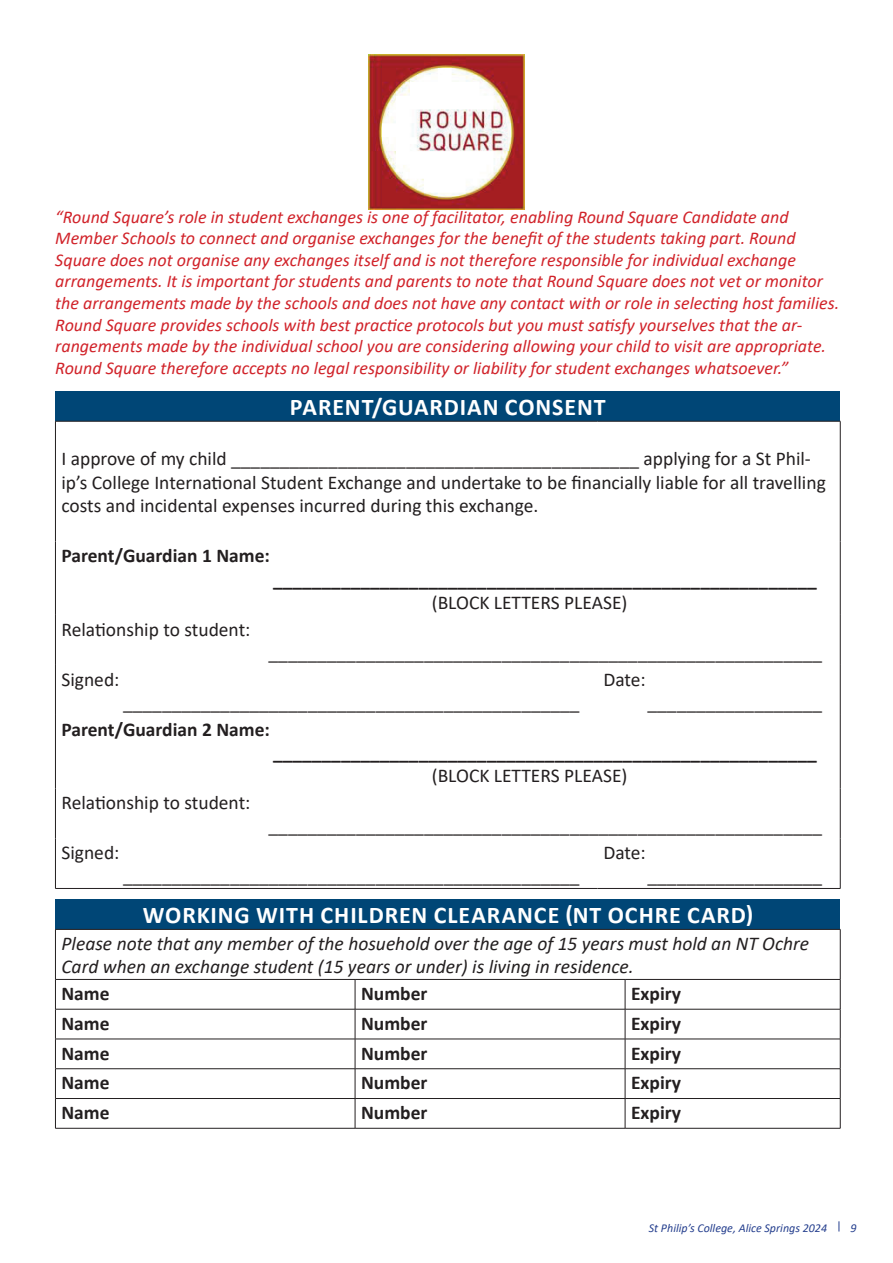
<style>
.page{position:relative;width:893px;height:1263px;background:#fff}
.page>*{position:absolute;margin:0;border:0;box-sizing:border-box;transform-origin:0 0}
.t1{font:700 24px "Calibri";letter-spacing:.035em;color:#fff}
.t2{font:19.5px/23.4px "Calibri";color:#231f20}
.t3{font:700 19.5px "Calibri";color:#231f20}
.t4{font:italic 19.5px/23.4px "Calibri";color:#231f20}
.t5{font:italic 18px/21.6px "Calibri";color:#d1232a}
.t6{font:italic 12px "Calibri";color:#253f8e}
</style>
<div class="page">
<img style="left:369px;top:54px;width:155px;height:155px">
<div style="left:55px;top:391px;width:785px;height:30px;background:#004676"></div>
<hr style="left:55px;top:421px;width:542px;height:1px;background:#231f20">
<hr style="left:55px;top:421px;width:1px;height:120px;background:#231f20">
<hr style="left:597px;top:421px;width:243px;height:1px;background:#231f20">
<hr style="left:840px;top:421px;width:1px;height:120px;background:#231f20">
<hr style="left:55px;top:541px;width:1px;height:74px;background:#231f20">
<hr style="left:840px;top:541px;width:1px;height:74px;background:#231f20">
<hr style="left:55px;top:615px;width:1px;height:50px;background:#231f20">
<hr style="left:840px;top:615px;width:1px;height:50px;background:#231f20">
<hr style="left:55px;top:665px;width:1px;height:50px;background:#231f20">
<hr style="left:840px;top:665px;width:1px;height:50px;background:#231f20">
<hr style="left:55px;top:715px;width:1px;height:73px;background:#231f20">
<hr style="left:840px;top:715px;width:1px;height:73px;background:#231f20">
<hr style="left:55px;top:788px;width:1px;height:50px;background:#231f20">
<hr style="left:840px;top:788px;width:1px;height:50px;background:#231f20">
<hr style="left:55px;top:838px;width:1px;height:50px;background:#231f20">
<hr style="left:840px;top:838px;width:1px;height:50px;background:#231f20">
<hr style="left:55px;top:888px;width:542px;height:1px;background:#231f20">
<hr style="left:597px;top:888px;width:243px;height:1px;background:#231f20">
<div style="left:55px;top:899px;width:785px;height:30px;background:#004676"></div>
<svg style="left:56px;top:930px;width:784px;height:198px"></svg>
<hr style="left:55px;top:929px;width:300px;height:1px;background:#231f20">
<hr style="left:55px;top:929px;width:1px;height:50px;background:#231f20">
<hr style="left:355px;top:929px;width:270px;height:1px;background:#231f20">
<hr style="left:625px;top:929px;width:215px;height:1px;background:#231f20">
<hr style="left:840px;top:929px;width:1px;height:50px;background:#231f20">
<hr style="left:55px;top:979px;width:300px;height:1px;background:#231f20">
<svg style="left:55px;top:980px;width:1px;height:29px"></svg>
<hr style="left:355px;top:979px;width:270px;height:1px;background:#231f20">
<svg style="left:355px;top:980px;width:1px;height:29px"></svg>
<hr style="left:625px;top:979px;width:215px;height:1px;background:#231f20">
<svg style="left:625px;top:980px;width:1px;height:29px"></svg>
<svg style="left:840px;top:980px;width:1px;height:29px"></svg>
<hr style="left:55px;top:1009px;width:300px;height:1px;background:#231f20">
<hr style="left:55px;top:1009px;width:1px;height:30px;background:#231f20">
<hr style="left:355px;top:1009px;width:270px;height:1px;background:#231f20">
<hr style="left:355px;top:1009px;width:1px;height:30px;background:#231f20">
<hr style="left:625px;top:1009px;width:215px;height:1px;background:#231f20">
<hr style="left:625px;top:1009px;width:1px;height:30px;background:#231f20">
<hr style="left:840px;top:1009px;width:1px;height:30px;background:#231f20">
<hr style="left:55px;top:1039px;width:300px;height:1px;background:#231f20">
<hr style="left:355px;top:1039px;width:270px;height:1px;background:#231f20">
<hr style="left:625px;top:1039px;width:215px;height:1px;background:#231f20">
<hr style="left:55px;top:1068px;width:300px;height:1px;background:#231f20">
<hr style="left:355px;top:1068px;width:270px;height:1px;background:#231f20">
<hr style="left:625px;top:1068px;width:215px;height:1px;background:#231f20">
<hr style="left:55px;top:1098px;width:300px;height:1px;background:#231f20">
<svg style="left:55px;top:1039px;width:1px;height:89px"></svg>
<hr style="left:355px;top:1098px;width:270px;height:1px;background:#231f20">
<svg style="left:355px;top:1039px;width:1px;height:89px"></svg>
<hr style="left:625px;top:1098px;width:215px;height:1px;background:#231f20">
<svg style="left:625px;top:1039px;width:1px;height:89px"></svg>
<svg style="left:840px;top:1039px;width:1px;height:89px"></svg>
<hr style="left:55px;top:1128px;width:300px;height:1px;background:#231f20">
<hr style="left:355px;top:1128px;width:270px;height:1px;background:#231f20">
<hr style="left:625px;top:1128px;width:215px;height:1px;background:#231f20">
<p class="t5" style="left:55px;top:205px;width:785px">“Round Square’s role in student exchanges is one of facilitator, enabling Round Square Candidate and Member Schools to connect and organise exchanges for the benefit of the students taking part. Round Square does not organise any exchanges itself and is not therefore responsible for individual exchange arrangements. It is important for students and parents to note that Round Square does not vet or monitor the arrangements made by the schools and does not have any contact with or role in selecting host families.<br>Round Square provides schools with best practice protocols but you must satisfy yourselves that the ar&shy;rangements made by the individual school you are considering allowing your child to visit are appropriate.<br>Round Square therefore accepts no legal responsibility or liability for student exchanges whatsoever.”</p>
<h1 class="t1" style="left:290px;top:390px;width:317px">PARENT/GUARDIAN CONSENT</h1>
<p class="t2" style="left:61px;top:447px;width:766px">I approve of my child __________________________________________ applying for a St Phil&shy;ip’s College International Student Exchange and undertake to be financially liable for all travelling costs and incidental expenses incurred during this exchange.</p>
<p class="t3" style="left:61px;top:542px;width:210px">Parent/Guardian 1 Name:</p>
<p class="t3" style="left:273px;top:565px;width:545px">________________________________________________________</p>
<p class="t2" style="left:432px;top:590px;width:197px">(BLOCK LETTERS PLEASE)</p>
<p class="t2" style="left:61px;top:617px;width:190px">Relationship to student:</p>
<p class="t2" style="left:269px;top:640px;width:555px">_________________________________________________________</p>
<p class="t2" style="left:61px;top:667px;width:60px">Signed:</p>
<p class="t2" style="left:123px;top:690px;width:458px">_______________________________________________</p>
<p class="t2" style="left:603px;top:667px;width:44px">Date:</p>
<p class="t2" style="left:647px;top:690px;width:176px">__________________</p>
<p class="t3" style="left:61px;top:715px;width:210px">Parent/Guardian 2 Name:</p>
<p class="t2" style="left:61px;top:790px;width:190px">Relationship to student:</p>
<p class="t2" style="left:61px;top:840px;width:60px">Signed:</p>
<p class="t3" style="left:273px;top:739px;width:545px">________________________________________________________</p>
<p class="t2" style="left:432px;top:764px;width:197px">(BLOCK LETTERS PLEASE)</p>
<p class="t2" style="left:269px;top:814px;width:555px">_________________________________________________________</p>
<p class="t2" style="left:603px;top:840px;width:44px">Date:</p>
<p class="t2" style="left:647px;top:864px;width:176px">__________________</p>
<h1 class="t1" style="left:143px;top:898px;width:612px">WORKING WITH CHILDREN CLEARANCE (NT OCHRE CARD)</h1>
<p class="t4" style="left:61px;top:931px;width:749px">Please note that any member of the hosuehold over the age of 15 years must hold an NT Ochre<br>Card when an exchange student (15 years or under) is living in residence.</p>
<p class="t3" style="left:61px;top:980px;width:50px">Name</p>
<p class="t3" style="left:361px;top:980px;width:68px">Number</p>
<p class="t3" style="left:631px;top:980px;width:51px">Expiry</p>
<p class="t3" style="left:61px;top:1009px;width:50px">Name</p>
<p class="t3" style="left:361px;top:1009px;width:68px">Number</p>
<p class="t3" style="left:631px;top:1009px;width:51px">Expiry</p>
<p class="t3" style="left:61px;top:1039px;width:50px">Name</p>
<p class="t3" style="left:361px;top:1039px;width:68px">Number</p>
<p class="t3" style="left:631px;top:1039px;width:51px">Expiry</p>
<p class="t3" style="left:61px;top:1069px;width:50px">Name</p>
<p class="t3" style="left:361px;top:1069px;width:68px">Number</p>
<p class="t3" style="left:631px;top:1069px;width:51px">Expiry</p>
<p class="t3" style="left:61px;top:1099px;width:50px">Name</p>
<p class="t3" style="left:361px;top:1099px;width:68px">Number</p>
<p class="t3" style="left:631px;top:1099px;width:51px">Expiry</p>
<p class="t2" style="left:123px;top:864px;width:458px">_______________________________________________</p>
<p class="t6" style="left:649px;top:1220px;width:180px">St Philip’s College, Alice Springs 2024</p>
<p class="t6" style="left:850px;top:1220px;width:8px">9</p>
</div>
